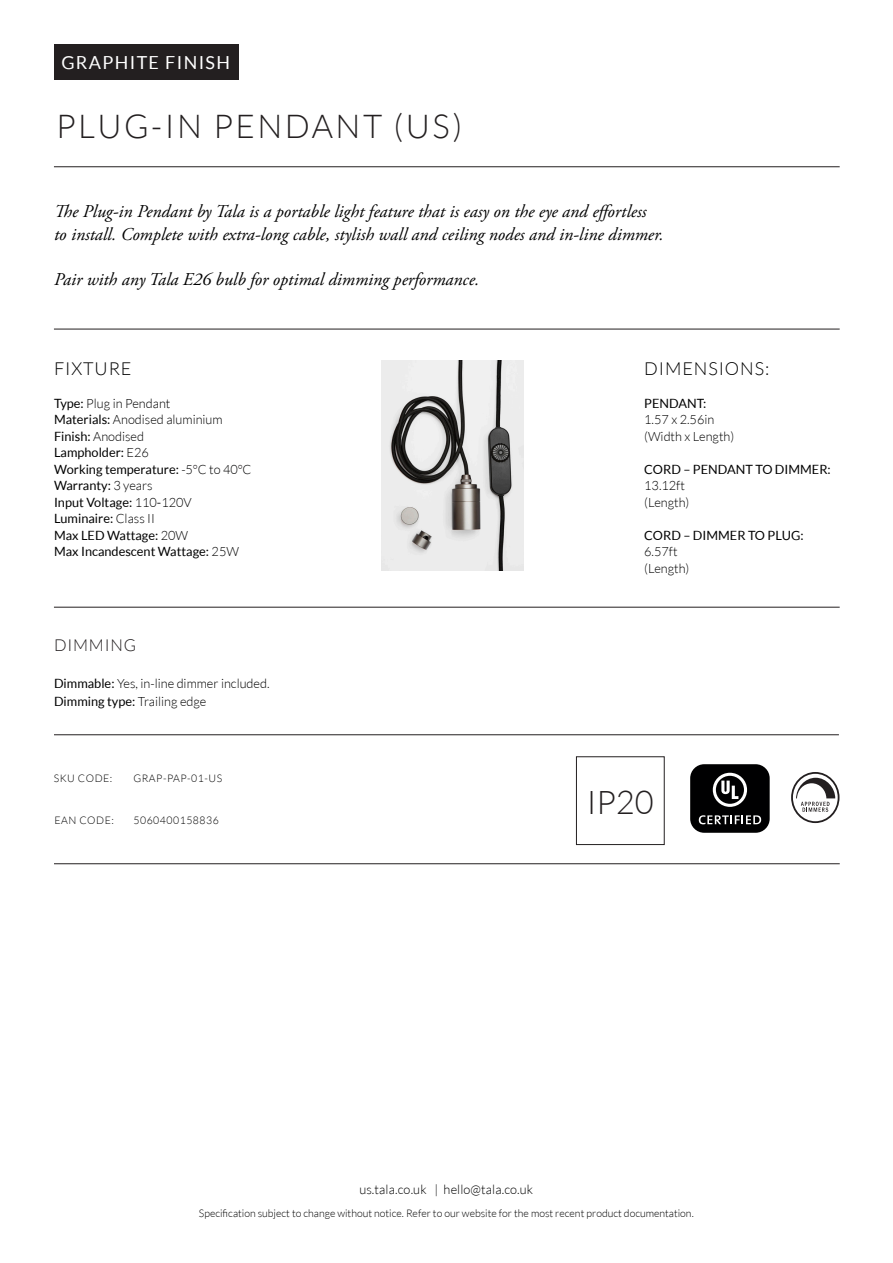
<style>
.page{position:relative;width:893px;height:1263px;background:#fff}
.page>*{position:absolute;margin:0;border:0;box-sizing:border-box;transform-origin:0 0}
.Paragraph_Style_1{font:300 33px "Lato";letter-spacing:.075em;color:#231f20}
.Paragraph_Style_1-2{font:300 32.7px "Lato";color:#231f20}
.t1{font:italic 18px/22.5px "Adobe Garamond Pro";color:#000}
.Paragraph_Style_1-3{font:300 18px "Lato";letter-spacing:.05em;color:#000}
.Paragraph_Style_1-4{font:18px "Lato";letter-spacing:.075em;color:#fff}
.t2{font:300 16.5px "Lato";letter-spacing:.05em;color:#231f20}
.Body{font:12.75px/16.5px "Lato";color:#000}
.Body-2{font:300 12.75px/16.5px "Lato";color:#000}
.Body-3{font:300 10.5px "Lato";color:#000}
.Paragraph_Style_1-5{font:300 10.5px "Lato";letter-spacing:.05em;color:#000}
.s1{font-weight:400}
.s2{font-weight:300}
.s3{font-weight:300;color:#231f20}
</style>
<div class="page">
<hr style="left:54px;top:607px;width:786px;height:1px;background:#231f20">
<hr style="left:54px;top:329px;width:786px;height:1px;background:#231f20">
<hr style="left:54px;top:166px;width:786px;height:1px;background:#231f20">
<hr style="left:54px;top:863px;width:786px;height:1px;background:#231f20">
<hr style="left:54px;top:734px;width:785px;height:1px;background:#231f20">
<div style="left:54px;top:45px;width:184px;height:35px;background:#231f20"></div>
<img style="left:381px;top:360px;width:142px;height:210px">
<div style="left:576px;top:756px;width:88px;height:89px;border:1px solid #231f20"></div>
<svg style="left:796px;top:778px;width:39px;height:34px"></svg>
<div style="left:791px;top:772px;width:48px;height:51px;border:2px solid #231f20;border-radius:50%"></div>
<div style="left:690px;top:764px;width:80px;height:69px;background:#000001;border-radius:14px"></div>
<svg style="left:713px;top:773px;width:34px;height:34px"></svg>
<svg style="left:699px;top:815px;width:62px;height:9px"></svg>
<p class="Paragraph_Style_1-4" style="left:61px;top:52px;width:170px">GRAPHITE FINISH</p>
<p class="Paragraph_Style_1" style="left:56px;top:109px;width:408px">PLUG-IN PENDANT (US)</p>
<p class="t1" style="left:54px;top:201px;width:611px">The Plug-in Pendant by Tala is a portable light feature that is easy on the eye and effortless<br>to install. Complete with extra-long cable, stylish wall and ceiling nodes and in-line dimmer.</p>
<p class="t1" style="left:54px;top:268px;width:427px">Pair with any Tala E26 bulb for optimal dimming performance.</p>
<p class="Paragraph_Style_1-3" style="left:54px;top:358px;width:79px">FIXTURE</p>
<p class="Body-2" style="left:54px;top:395px;width:118px"><span class="s1">Type:</span> Plug in Pendant</p>
<p class="Body-2" style="left:54px;top:411px;width:170px"><span class="s1">Materials:</span> Anodised aluminium</p>
<p class="Body" style="left:54px;top:428px;width:96px">Finish: <span class="s2">Anodised<br></span>Lampholder: <span class="s2">E26</span></p>
<p class="Body" style="left:54px;top:461px;width:199px">Working temperature: <span class="s2">-5</span><span class="s3">°</span><span class="s2">C to 40</span><span class="s3">°</span><span class="s2">C</span></p>
<p class="Body" style="left:54px;top:477px;width:100px">Warranty: <span class="s2">3 years</span></p>
<p class="Body" style="left:54px;top:494px;width:139px">Input Voltage: <span class="s2">110</span>-<span class="s2">120V</span></p>
<p class="Body" style="left:54px;top:510px;width:136px">Luminaire: <span class="s2">Class II<br></span>Max LED Wattage: <span class="s2">20W</span></p>
<p class="Body" style="left:54px;top:543px;width:186px">Max Incandescent Wattage: <span class="s2">25W</span></p>
<p class="t2" style="left:54px;top:637px;width:84px">DIMMING</p>
<p class="Body-2" style="left:54px;top:675px;width:217px"><span class="s1">Dimmable:</span> Yes, in-line dimmer included.</p>
<p class="Body" style="left:54px;top:692px;width:154px">Dimming type: <span class="s2">Trailing edge</span></p>
<p class="Paragraph_Style_1-5" style="left:54px;top:772px;width:60px">SKU CODE:</p>
<p class="Paragraph_Style_1-5" style="left:133px;top:772px;width:90px">GRAP-PAP-01-US</p>
<p class="Paragraph_Style_1-5" style="left:54px;top:814px;width:61px">EAN CODE:</p>
<p class="Paragraph_Style_1-5" style="left:133px;top:814px;width:87px">5060400158836</p>
<p class="Paragraph_Style_1-3" style="left:644px;top:358px;width:127px">DIMENSIONS:</p>
<p class="Body-2" style="left:644px;top:395px;width:72px"><span class="s1">PENDANT:<br></span>1.57 x 2.56in</p>
<p class="Body-2" style="left:644px;top:428px;width:92px">(Width x Length)</p>
<p class="Body" style="left:644px;top:461px;width:188px">CORD – PENDANT TO DIMMER:<br><span class="s2">13.12ft</span></p>
<p class="Body-2" style="left:644px;top:494px;width:47px">(Length)</p>
<p class="Body" style="left:644px;top:527px;width:161px">CORD – DIMMER TO PLUG:<br><span class="s2">6.57ft</span></p>
<p class="Body-2" style="left:644px;top:560px;width:47px">(Length)</p>
<p class="Paragraph_Style_1-2" style="left:587px;top:784px;width:69px">IP20</p>
<p class="Body-2" style="left:359px;top:1181px;width:175px">us.tala.co.uk | hello@tala.co.uk</p>
<p class="Body-3" style="left:199px;top:1208px;width:496px">Specification subject to change without notice. Refer to our website for the most recent product documentation.</p>
</div>
